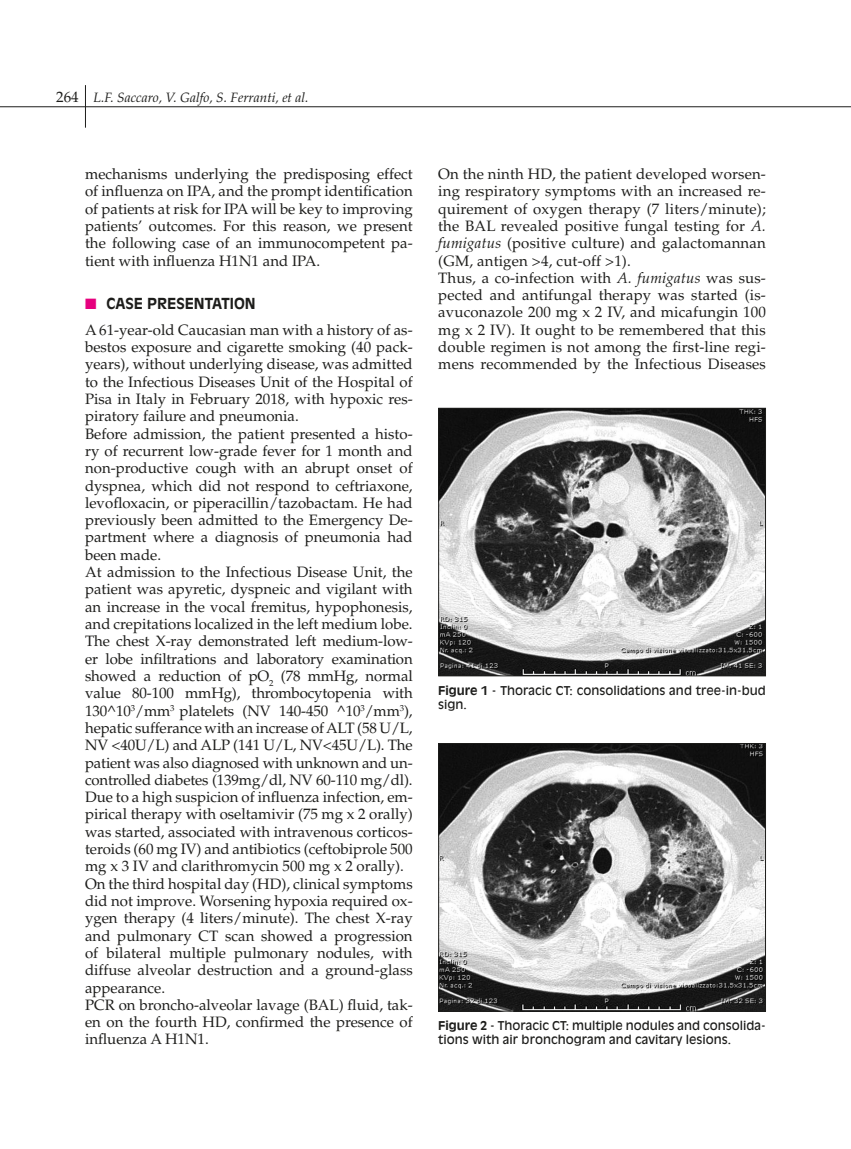
<style>
.page{position:relative;width:851px;height:1149px;background:#fff}
.page>*{position:absolute;margin:0;border:0;box-sizing:border-box;transform-origin:0 0}
.t1{font:15px/17.2px "Palatino LT Std";color:#1d1d1b}
.t2{font:700 15px "Antique Olive Std";color:#1d1d1b}
.t3{font:italic 13.5px "Palatino LT Std";color:#1d1d1b}
.t4{font:12px/14.2px "Antique Olive Std";color:#1d1d1b}
.s1{font-style:normal;font-size:15px}
.s2{color:#e6007e}
.s3{font-style:italic}
.s4{font-weight:700}
</style>
<div class="page">
<hr style="left:85px;top:85px;width:1px;height:43px;background:#1d1d1b">
<hr style="left:0;top:106px;width:850px;height:1px;background:#1d1d1b">
<img style="left:440px;top:410px;width:323px;height:264px">
<div style="left:438px;top:408px;width:327px;height:268px;border:1px solid #1d1d1b"></div>
<img style="left:440px;top:745px;width:323px;height:264px">
<div style="left:438px;top:743px;width:327px;height:268px;border:1px solid #1d1d1b"></div>
<p class="t3" style="left:56px;top:89px;width:254px"><span class="s1">264</span> L.F. Saccaro, V. Galfo, S. Ferranti, et al.</p>
<p class="t1" style="left:85px;top:165px;width:329px;text-align:justify">mechanisms underlying the predisposing effect of influenza on IPA, and the prompt identification of patients at risk for IPA will be key to improving patients’ outcomes. For this reason, we present the following case of an immunocompetent pa&shy;tient with influenza H1N1 and IPA.</p>
<p class="t2" style="left:85px;top:294px;width:172px"><span class="s2">■</span> CASE PRESENTATION</p>
<p class="t1" style="left:85px;top:321px;width:329px">A 61-year-old Caucasian man with a history of as&shy;bestos exposure and cigarette smoking (40 pack&shy;years), without underlying disease, was admitted to the Infectious Diseases Unit of the Hospital of Pisa in Italy in February 2018, with hypoxic res&shy;piratory failure and pneumonia.<br>Before admission, the patient presented a histo&shy;ry of recurrent low-grade fever for 1 month and non-productive cough with an abrupt onset of dyspnea, which did not respond to ceftriaxone, levofloxacin, or piperacillin/tazobactam. He had previously been admitted to the Emergency De&shy;partment where a diagnosis of pneumonia had been made.<br>At admission to the Infectious Disease Unit, the patient was apyretic, dyspneic and vigilant with an increase in the vocal fremitus, hypophonesis, and crepitations localized in the left medium lobe.<br>The chest X-ray demonstrated left medium-low&shy;er lobe infiltrations and laboratory examination showed a reduction of pO<sub>2</sub> (78 mmHg, normal value 80-100 mmHg), thrombocytopenia with 130^10<sup>3</sup>/mm<sup>3</sup> platelets (NV 140-450 ^10<sup>3</sup>/mm<sup>3</sup>), hepatic sufferance with an increase of ALT (58 U/L, NV &lt;40U/L) and ALP (141 U/L, NV&lt;45U/L). The patient was also diagnosed with unknown and un&shy;controlled diabetes (139mg/dl, NV 60-110 mg/dl).<br>Due to a high suspicion of influenza infection, em&shy;pirical therapy with oseltamivir (75 mg x 2 orally) was started, associated with intravenous corticos&shy;teroids (60 mg IV) and antibiotics (ceftobiprole 500 mg x 3 IV and clarithromycin 500 mg x 2 orally).<br>On the third hospital day (HD), clinical symptoms did not improve. Worsening hypoxia required ox&shy;ygen therapy (4 liters/minute). The chest X-ray and pulmonary CT scan showed a progression of bilateral multiple pulmonary nodules, with diffuse alveolar destruction and a ground-glass appearance.<br>PCR on broncho-alveolar lavage (BAL) fluid, tak&shy;en on the fourth HD, confirmed the presence of influenza A H1N1.</p>
<p class="t1" style="left:438px;top:165px;width:329px">On the ninth HD, the patient developed worsen&shy;ing respiratory symptoms with an increased re&shy;quirement of oxygen therapy (7 liters/minute); the BAL revealed positive fungal testing for <span class="s3">A. fumigatus</span> (positive culture) and galactomannan (GM, antigen &gt;4, cut-off &gt;1).<br>Thus, a co-infection with <span class="s3">A. fumigatus</span> was sus&shy;pected and antifungal therapy was started (is&shy;avuconazole 200 mg x 2 IV, and micafungin 100 mg x 2 IV). It ought to be remembered that this double regimen is not among the first-line regi&shy;mens recommended by the Infectious Diseases</p>
<p class="t4" style="left:438px;top:683px;width:329px"><span class="s4">Figure 1</span> - Thoracic CT: consolidations and tree-in-bud sign.</p>
<p class="t4" style="left:438px;top:1018px;width:329px"><span class="s4">Figure 2</span> - Thoracic CT: multiple nodules and consolida&shy;tions with air bronchogram and cavitary lesions.</p>
</div>
